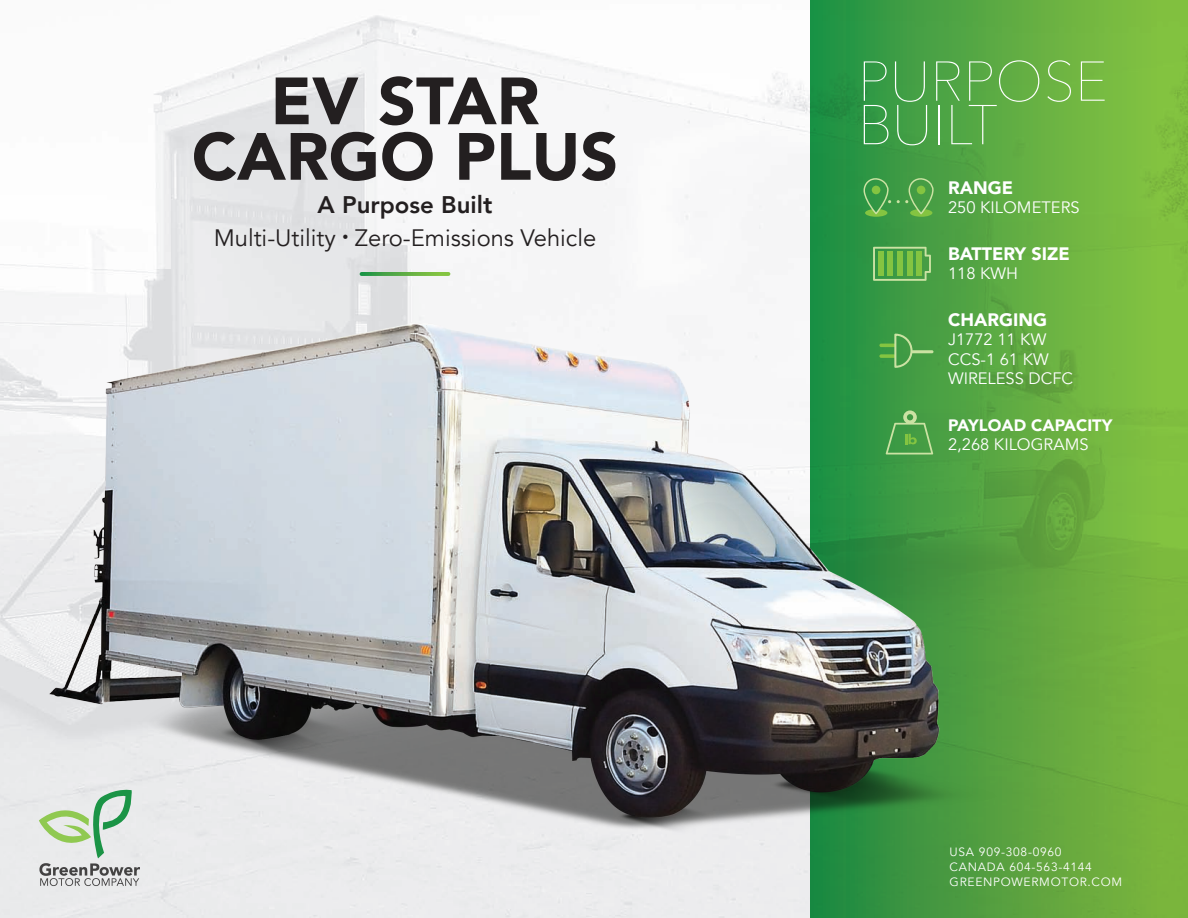
<style>
.page{position:relative;width:1188px;height:918px;background:#fff}
.page>*{position:absolute;margin:0;border:0;box-sizing:border-box;transform-origin:0 0}
.t1{font:900 66px/55.5px "Avenir";color:#231f20;text-align:center}
.t2{font:200 55.5px/43.5px "Avenir Next";color:#fff}
.t3{font:800 24px "Avenir";color:#231f20}
.t4{font:23.7px "Avenir";color:#231f20}
.t5{font:900 18px "Avenir";color:#fff}
.t6{font:16.5px/19.5px "Avenir";color:#fff}
.t7{font:900 16.5px/19.5px "Avenir";color:#fff}
.t8{font:12px "Avenir";letter-spacing:.06em;color:#fff}
.s1{font-weight:400}
</style>
<div class="page">
<img style="left:0;top:15px;width:810px;height:903px">
<svg style="left:810px;top:0;width:378px;height:918px;background:#62ac40"></svg>
<img style="left:26px;top:304px;width:979px;height:565px">
<svg style="left:39px;top:787px;width:101px;height:99px;background:#c5d4c5"></svg>
<hr style="left:911px;top:350px;width:23px;height:3px;background:#cbe2a3;border-radius:2px">
<hr style="left:879px;top:344px;width:17px;height:3px;background:#84c441;border-radius:2px">
<svg style="left:879px;top:354px;width:17px;height:4px"></svg>
<svg style="left:894px;top:334px;width:19px;height:34px"></svg>
<svg style="left:873px;top:247px;width:58px;height:34px"></svg>
<div style="left:917px;top:252px;width:5px;height:24px;background:#84c441"></div>
<div style="left:907px;top:252px;width:5px;height:24px;background:#84c441"></div>
<div style="left:897px;top:252px;width:6px;height:24px;background:#84c441"></div>
<div style="left:888px;top:252px;width:5px;height:24px;background:#84c441"></div>
<div style="left:878px;top:252px;width:5px;height:24px;background:#84c441"></div>
<svg style="left:863px;top:178px;width:71px;height:39px;background:#52a54d"></svg>
<div style="left:917px;top:186px;width:8px;height:8px;background:#84c441;border-radius:50%"></div>
<svg style="left:362px;top:272px;width:86px;height:4px"></svg>
<svg style="left:886px;top:410px;width:47px;height:44px;background:#59a752"></svg>
<p class="t1" style="left:192px;top:72px;width:428px">EV STAR<br>CARGO PLUS</p>
<p class="t3" style="left:318px;top:186px;width:176px">A Purpose Built</p>
<p class="t4" style="left:214px;top:223px;width:384px">Multi-Utility <sup>•</sup> Zero-Emissions Vehicle</p>
<p class="t2" style="left:858px;top:56px;width:251px">PURPOSE<br>BUILT</p>
<p class="t5" style="left:948px;top:172px;width:67px">RANGE</p>
<p class="t6" style="left:948px;top:198px;width:133px">250 KILOMETERS</p>
<p class="t5" style="left:948px;top:238px;width:123px">BATTERY SIZE</p>
<p class="t6" style="left:948px;top:264px;width:71px">118 KWH</p>
<p class="t5" style="left:948px;top:304px;width:100px">CHARGING</p>
<p class="t6" style="left:948px;top:330px;width:127px">J1772 11 KW<br>CCS-1 61 KW<br>WIRELESS DCFC</p>
<p class="t7" style="left:948px;top:415px;width:166px">PAYLOAD CAPACITY<br><span class="s1">2,268 KILOGRAMS</span></p>
<p class="t8" style="left:950px;top:845px;width:113px">USA 909-308-0960</p>
<p class="t8" style="left:950px;top:860px;width:144px">CANADA 604-563-4144</p>
<p class="t8" style="left:950px;top:875px;width:174px">GREENPOWERMOTOR.COM</p>
</div>
